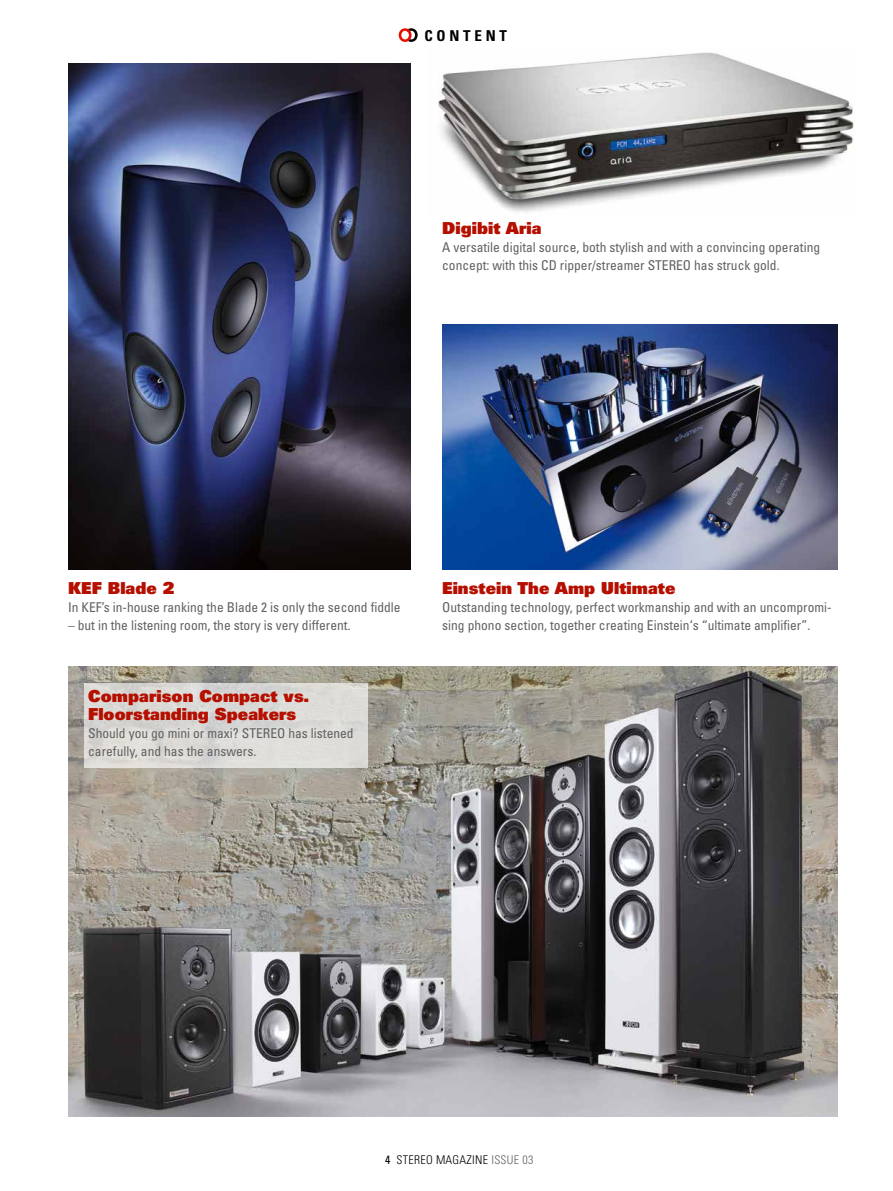
<style>
.page{position:relative;width:893px;height:1191px;background:#fff}
.page>*{position:absolute;margin:0;border:0;box-sizing:border-box;transform-origin:0 0}
.t1{font:16.5px/18px "Univers LT Std X Black";letter-spacing:.005em;color:#b50f00}
.t2{font:700 condensed 15px "Univers LT Std";letter-spacing:.25em;color:#000}
.t3{font:condensed 13.5px/18px "Univers LT Std";color:#616161}
.t4{font:300 condensed 12px "Univers LT Std";letter-spacing:.025em;color:#000}
.s1{font-weight:400}
.s2{color:#616161}
</style>
<div class="page">
<svg style="left:399px;top:28px;width:19px;height:14px"></svg>
<img style="left:438px;top:52px;width:416px;height:160px">
<img style="left:68px;top:64px;width:342px;height:506px">
<img style="left:442px;top:324px;width:396px;height:245px">
<img style="left:68px;top:666px;width:770px;height:450px">
<div style="left:84px;top:684px;width:284px;height:83px;background:linear-gradient(to right,#dad8d5,#dddcd9)"></div>
<p class="t2" style="left:424px;top:26px;width:84px">CONTENT</p>
<p class="t1" style="left:442px;top:219px;width:101px">Digibit Aria</p>
<p class="t3" style="left:442px;top:238px;width:379px">A versatile digital source, both stylish and with a convincing operating concept: with this CD ripper/streamer STEREO has struck gold.</p>
<p class="t1" style="left:68px;top:579px;width:108px">KEF Blade 2</p>
<p class="t3" style="left:68px;top:598px;width:334px">In KEF’s in-house ranking the Blade 2 is only the second fiddle</p>
<p class="t3" style="left:68px;top:616px;width:284px">– but in the listening room, the story is very different.</p>
<p class="t1" style="left:88px;top:687px;width:223px">Comparison Compact vs.<br>Floorstanding Speakers</p>
<p class="t3" style="left:88px;top:724px;width:267px">Should you go mini or maxi? STEREO has listened carefully, and has the answers.</p>
<p class="t1" style="left:442px;top:579px;width:235px">Einstein The Amp Ultimate</p>
<p class="t3" style="left:442px;top:598px;width:391px">Outstanding technology, perfect workmanship and with an uncompromi&shy;sing phono section, together creating Einstein‘s “ultimate amplifier”.</p>
<p class="t4" style="left:385px;top:1152px;width:150px"><span class="s1">4</span> STEREO MAGAZINE <span class="s2">ISSUE 03</span></p>
</div>
